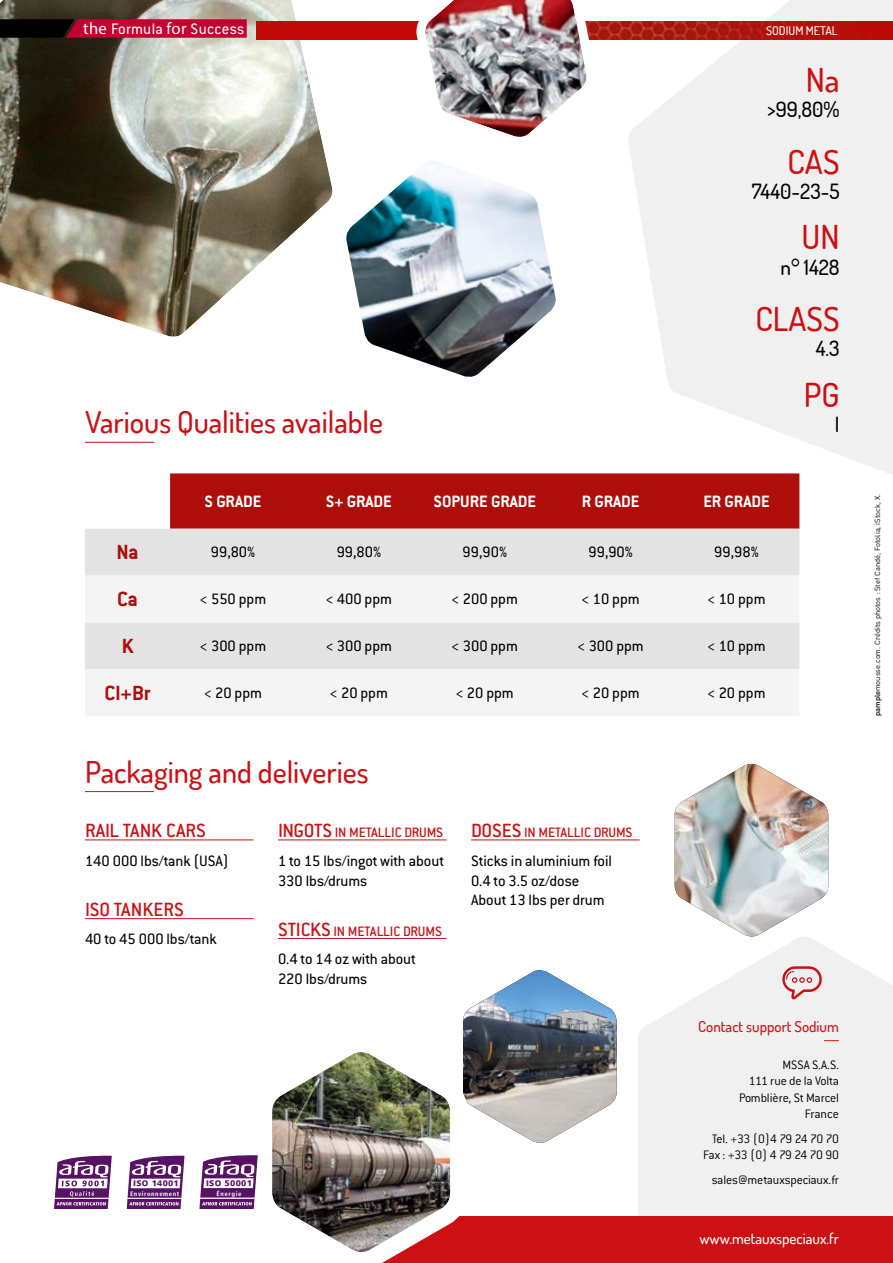
<style>
.page{position:relative;width:893px;height:1263px;background:#fff}
.page>*{position:absolute;margin:0;border:0;box-sizing:border-box;transform-origin:0 0}
.t1{font:500 33px "Terminal Dosis";color:#cd1013}
.t2{font:500 30px "Terminal Dosis";color:#cd1013}
.t3{font:700 22.5px "Conduit ITC Std";letter-spacing:-.015em;color:#ae0f0b}
.t4{font:500 21px "Terminal Dosis";color:#000}
.t5{font:500 21px "Conduit ITC Std";color:#cd1013}
.t6{font:700 18px "Conduit ITC Std";color:#fff}
.t7{font:16.65px "Conduit ITC Std";letter-spacing:.02em;color:#fff}
.t8{font:16.5px/19.8px "Conduit ITC Std";color:#000}
.t9{font:500 15px "Conduit ITC Std";letter-spacing:-.015em;color:#cd1013}
.t10{font:500 15px "Terminal Dosis";color:#fff}
.t11{font:500 15px "Terminal Dosis";color:#cd1013}
.t12{font:300 13.5px/16.2px "Conduit ITC Std";letter-spacing:-.02em;color:#000;text-align:right}
.t13{font:300 13.5px/16.2px "Conduit ITC Std";letter-spacing:-.04em;color:#000;text-align:right}
.t14{font:500 12px "Terminal Dosis";color:#fff}
.t15{font:900 8.25px "Frutiger";color:#571265}
.t16{font:7.5px "DIN";color:#000}
.t17{font:700 condensed 6.6px "Frutiger";color:#fff}
.t18{font:700 condensed 6.45px "Frutiger";color:#fff}
.s1{font-weight:200}
.s2{font-size:21px}
.s3{font-weight:500}
</style>
<div class="page">
<svg style="left:638px;top:939px;width:255px;height:277px;fill:#f0f0f0"></svg>
<svg style="left:782px;top:966px;width:40px;height:33px"></svg>
<svg style="left:824px;top:1040px;width:15px;height:1px"></svg>
<svg style="left:628px;top:0;width:265px;height:483px;fill:#f0f0f0"></svg>
<svg style="left:0;top:0;width:333px;height:337px"></svg>
<img style="left:346px;top:161px;width:210px;height:216px">
<div style="left:373px;top:1216px;width:520px;height:47px;background:#cd1013"></div>
<img style="left:256px;top:21px;width:637px;height:19px">
<hr style="left:85px;top:839px;width:169px;height:1px;background:#cd1013">
<hr style="left:85px;top:918px;width:169px;height:1px;background:#cd1013">
<hr style="left:278px;top:839px;width:169px;height:1px;background:#cd1013">
<hr style="left:278px;top:938px;width:169px;height:1px;background:#cd1013">
<hr style="left:471px;top:839px;width:169px;height:1px;background:#cd1013">
<svg style="left:0;top:19px;width:247px;height:19px;background:#8a0524"></svg>
<hr style="left:85px;top:791px;width:69px;height:1px;background:#cd1013">
<hr style="left:85px;top:442px;width:69px;height:1px;background:#cd1013">
<div style="left:170px;top:473px;width:629px;height:56px;background:#ae0f0b"></div>
<div style="left:85px;top:529px;width:714px;height:47px;background:#e3e3e3"></div>
<svg style="left:85px;top:576px;width:714px;height:140px;fill:#f4f4f4"></svg>
<img style="left:414px;top:0;width:183px;height:137px">
<img style="left:675px;top:764px;width:153px;height:175px">
<img style="left:199px;top:970px;width:418px;height:293px">
<hr style="left:200px;top:1198px;width:55px;height:1px;background:#fff">
<svg style="left:54px;top:1156px;width:58px;height:53px"></svg>
<hr style="left:55px;top:1198px;width:54px;height:1px;background:#fff">
<svg style="left:127px;top:1156px;width:58px;height:53px"></svg>
<hr style="left:127px;top:1198px;width:54px;height:1px;background:#fff">
<p class="t7" style="left:83px;top:19px;width:163px"><span class="s1">the</span> Formula <span class="s1">for</span> Success</p>
<h2 class="t2" style="left:85px;top:403px;width:300px">Various Qualities available</h2>
<p class="t14" style="left:766px;top:23px;width:73px">SODIUM METAL</p>
<h1 class="t1" style="left:806px;top:58px;width:35px">Na</h1>
<p class="t4" style="left:767px;top:96px;width:74px">&gt;99,80%</p>
<h1 class="t1" style="left:787px;top:140px;width:54px">CAS</h1>
<p class="t4" style="left:752px;top:177px;width:89px">7440-23-5</p>
<h1 class="t1" style="left:802px;top:216px;width:40px">UN</h1>
<p class="t4" style="left:780px;top:253px;width:61px">n° 1428</p>
<h1 class="t1" style="left:755px;top:298px;width:86px">CLASS</h1>
<p class="t4" style="left:816px;top:335px;width:25px">4.3</p>
<h1 class="t1" style="left:804px;top:373px;width:37px">PG</h1>
<p class="t4" style="left:835px;top:411px;width:6px">I</p>
<p class="t6" style="left:205px;top:490px;width:58px">S GRADE</p>
<p class="t6" style="left:326px;top:490px;width:67px">S+ GRADE</p>
<p class="t6" style="left:433px;top:490px;width:104px">SOPURE GRADE</p>
<p class="t6" style="left:582px;top:490px;width:59px">R GRADE</p>
<p class="t6" style="left:703px;top:490px;width:68px">ER GRADE</p>
<h3 class="t3" style="left:116px;top:539px;width:24px">Na</h3>
<p class="t8" style="left:211px;top:542px;width:46px">99,80%</p>
<p class="t8" style="left:337px;top:542px;width:46px">99,80%</p>
<p class="t8" style="left:463px;top:542px;width:46px">99,90%</p>
<p class="t8" style="left:588px;top:542px;width:46px">99,90%</p>
<p class="t8" style="left:714px;top:542px;width:46px">99,98%</p>
<h3 class="t3" style="left:117px;top:585px;width:23px">Ca</h3>
<p class="t8" style="left:200px;top:589px;width:68px">&lt; 550 ppm</p>
<p class="t8" style="left:326px;top:589px;width:68px">&lt; 400 ppm</p>
<p class="t8" style="left:452px;top:589px;width:68px">&lt; 200 ppm</p>
<p class="t8" style="left:582px;top:589px;width:60px">&lt; 10 ppm</p>
<p class="t8" style="left:707px;top:589px;width:60px">&lt; 10 ppm</p>
<h3 class="t3" style="left:122px;top:632px;width:13px">K</h3>
<p class="t8" style="left:200px;top:635px;width:68px">&lt; 300 ppm</p>
<p class="t8" style="left:326px;top:635px;width:68px">&lt; 300 ppm</p>
<p class="t8" style="left:452px;top:635px;width:68px">&lt; 300 ppm</p>
<p class="t8" style="left:577px;top:635px;width:68px">&lt; 300 ppm</p>
<p class="t8" style="left:707px;top:635px;width:60px">&lt; 10 ppm</p>
<h3 class="t3" style="left:105px;top:679px;width:48px">Cl+Br</h3>
<p class="t8" style="left:204px;top:682px;width:60px">&lt; 20 ppm</p>
<p class="t8" style="left:330px;top:682px;width:60px">&lt; 20 ppm</p>
<p class="t8" style="left:456px;top:682px;width:60px">&lt; 20 ppm</p>
<p class="t8" style="left:582px;top:682px;width:60px">&lt; 20 ppm</p>
<p class="t8" style="left:707px;top:682px;width:60px">&lt; 20 ppm</p>
<h2 class="t2" style="left:85px;top:752px;width:285px">Packaging and deliveries</h2>
<p class="t5" style="left:85px;top:818px;width:122px">RAIL TANK CARS</p>
<p class="t8" style="left:85px;top:850px;width:145px">140 000 lbs/tank (USA)</p>
<p class="t5" style="left:85px;top:897px;width:100px">ISO TANKERS</p>
<p class="t8" style="left:85px;top:929px;width:133px">40 to 45 000 lbs/tank</p>
<p class="t9" style="left:278px;top:824px;width:167px"><span class="s2">INGOTS</span> IN METALLIC DRUMS</p>
<p class="t8" style="left:278px;top:850px;width:167px">1 to 15 lbs/ingot with about<br>330 lbs/drums</p>
<p class="t9" style="left:278px;top:922px;width:165px"><span class="s2">STICKS</span> IN METALLIC DRUMS</p>
<p class="t8" style="left:278px;top:949px;width:139px">0.4 to 14 oz with about<br>220 lbs/drums</p>
<p class="t9" style="left:471px;top:824px;width:163px"><span class="s2">DOSES</span> IN METALLIC DRUMS</p>
<p class="t8" style="left:471px;top:850px;width:143px">Sticks in aluminium foil<br>0.4 to 3.5 oz/dose<br>About 13 lbs per drum</p>
<p class="t15" style="left:134px;top:1177px;width:47px;rotate:2deg">ISO 14001</p>
<p class="t18" style="left:130px;top:1189px;width:51px;rotate:2deg">Environnement</p>
<p class="t15" style="left:206px;top:1177px;width:47px;rotate:2deg">ISO 50001</p>
<p class="t17" style="left:217px;top:1189px;width:26px;rotate:2deg">Énergie</p>
<p class="t11" style="left:698px;top:1016px;width:142px">Contact support Sodium</p>
<p class="t12" style="left:739px;top:1056px;width:101px">MSSA S.A.S.<br>111 rue de la Volta<br>Pomblière, St Marcel<br>France</p>
<p class="t13" style="left:703px;top:1130px;width:137px">Tel. +33 (0)4 79 24 70 70<br>Fax : +33 (0) 4 79 24 70 90</p>
<p class="t12" style="left:712px;top:1171px;width:129px">sales@metauxspeciaux.fr</p>
<p class="t10" style="left:699px;top:1229px;width:141px">www.metauxspeciaux.fr</p>
<p class="t16" style="left:873px;top:716px;width:223px;rotate:-90deg"><span class="s3">pample</span>mousse.com. Crédits photos : Stef Candé, Fotolia, iStock, X.</p>
</div>
